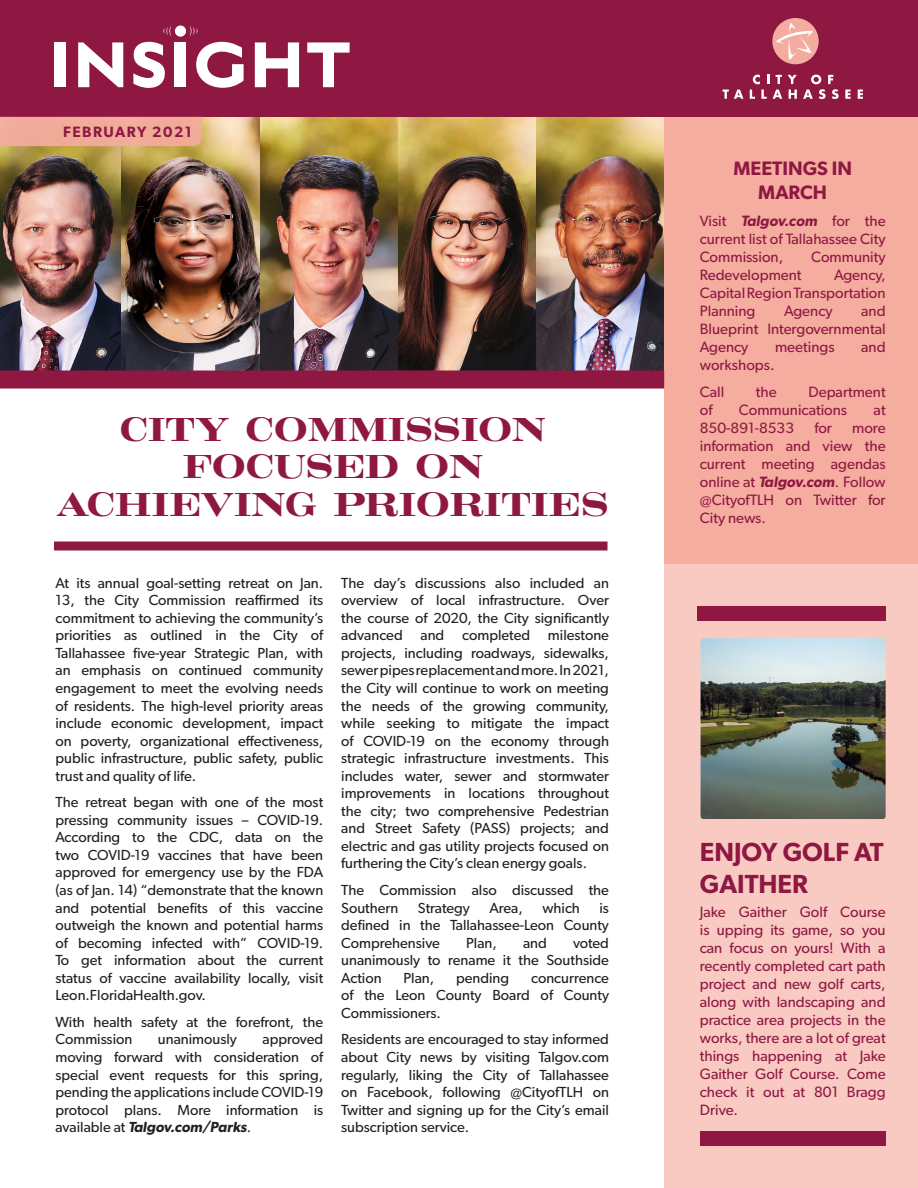
<style>
.page{position:relative;width:918px;height:1188px;background:#fff}
.page>*{position:absolute;margin:0;border:0;box-sizing:border-box;transform-origin:0 0}
.t1{font:700 34.5px/37.5px "Craw Mod URW";color:#8f1843;text-align:center}
.t2{font:600 26.25px/31.5px "Gibson";color:#8f1843}
.t3{font:600 19.5px/23.4px "Gibson";color:#8f1843;text-align:center}
.t4{font:15px/18px "Gibson";color:#8f1843;text-align:justify}
.t5{font:600 15px "Gibson";letter-spacing:.1em;color:#8f1843}
.t6{font:14.7px/17.5px "Gibson";color:#231f20;text-align:justify}
.s1{font-weight:600;font-style:italic}
</style>
<div class="page">
<img style="left:0;top:117px;width:397px;height:253px">
<img style="left:399px;top:117px;width:265px;height:253px">
<div style="left:664px;top:254px;width:254px;height:934px;background:#f8cac2"></div>
<div style="left:664px;top:0;width:254px;height:564px;background:#f4ad9f"></div>
<div style="left:0;top:0;width:918px;height:117px;background:#8f1843"></div>
<div style="left:54px;top:42px;width:11px;height:45px;background:#fff"></div>
<svg style="left:78px;top:42px;width:45px;height:45px"></svg>
<div style="left:175px;top:42px;width:11px;height:45px;background:#fff"></div>
<svg style="left:255px;top:42px;width:44px;height:45px"></svg>
<svg style="left:307px;top:42px;width:43px;height:45px"></svg>
<div style="left:175px;top:26px;width:11px;height:11px;background:#fff;border-radius:50%"></div>
<svg style="left:190px;top:26px;width:54px;height:62px"></svg>
<svg style="left:133px;top:26px;width:38px;height:62px"></svg>
<div style="left:772px;top:18px;width:47px;height:46px;background:#f3ac9f;border-radius:50%"></div>
<svg style="left:776px;top:23px;width:37px;height:37px"></svg>
<svg style="left:753px;top:75px;width:7px;height:9px"></svg>
<svg style="left:767px;top:75px;width:2px;height:9px"></svg>
<svg style="left:776px;top:75px;width:6px;height:9px"></svg>
<svg style="left:788px;top:75px;width:9px;height:9px"></svg>
<svg style="left:723px;top:90px;width:20px;height:9px"></svg>
<svg style="left:750px;top:90px;width:5px;height:9px"></svg>
<svg style="left:761px;top:90px;width:6px;height:9px"></svg>
<svg style="left:773px;top:90px;width:9px;height:9px"></svg>
<svg style="left:789px;top:90px;width:8px;height:9px"></svg>
<svg style="left:803px;top:75px;width:36px;height:24px"></svg>
<svg style="left:845px;top:90px;width:6px;height:9px"></svg>
<svg style="left:858px;top:90px;width:5px;height:9px"></svg>
<div style="left:0;top:117px;width:202px;height:29px;background:#f0ab99"></div>
<img style="left:701px;top:638px;width:185px;height:181px">
<div style="left:701px;top:1131px;width:185px;height:15px;background:#8f1843"></div>
<div style="left:698px;top:606px;width:188px;height:15px;background:#8f1843"></div>
<div style="left:0;top:370px;width:664px;height:18px;background:#8f1843"></div>
<div style="left:54px;top:542px;width:554px;height:8px;background:#8f1843"></div>
<p class="t5" style="left:63px;top:123px;width:130px">FEBRUARY 2021</p>
<p class="t1" style="left:57px;top:410px;width:553px">CITY COMMISSION<br>FOCUSED ON<br>ACHIEVING PRIORITIES</p>
<p class="t6" style="left:56px;top:574px;width:269px">At its annual goal-setting retreat on Jan.<br>13, the City Commission reaffirmed its commitment to achieving the community’s priorities as outlined in the City of Tallahassee five-year Strategic Plan, with an emphasis on continued community engagement to meet the evolving needs of residents. The high-level priority areas include economic development, impact on poverty, organizational effectiveness, public infrastructure, public safety, public trust and quality of life.</p>
<p class="t6" style="left:56px;top:793px;width:269px">The retreat began with one of the most pressing community issues – COVID-19.<br>According to the CDC, data on the two COVID-19 vaccines that have been approved for emergency use by the FDA (as of Jan. 14) “demonstrate that the known and potential benefits of this vaccine outweigh the known and potential harms of becoming infected with” COVID-19.<br>To get information about the current status of vaccine availability locally, visit Leon.FloridaHealth.gov.</p>
<p class="t6" style="left:56px;top:1013px;width:269px">With health safety at the forefront, the<br>Commission</p>
<p class="t6" style="left:56px;top:1030px;width:269px;text-indent:207px">approved moving forward with consideration of special event requests for this spring, pending the applications include COVID-19 protocol plans. More information is available at <span class="s1">Talgov.com/Parks</span>.</p>
<p class="t6" style="left:158px;top:1030px;width:80px">unanimously</p>
<p class="t6" style="left:341px;top:574px;width:269px">The day’s discussions also included an overview of local infrastructure. Over the course of 2020, the City significantly advanced and completed milestone projects, including roadways, sidewalks, sewer pipes replacement and more. In 2021, the City will continue to work on meeting the needs of the growing community, while seeking to mitigate the impact of COVID-19 on the economy through strategic infrastructure investments. This includes water, sewer and stormwater improvements in locations throughout the city; two comprehensive Pedestrian and Street Safety (PASS) projects; and electric and gas utility projects focused on furthering the City’s clean energy goals.</p>
<p class="t6" style="left:341px;top:881px;width:269px">The Commission also discussed the<br>Southern</p>
<p class="t6" style="left:418px;top:899px;width:53px">Strategy</p>
<p class="t6" style="left:489px;top:899px;width:35px">Area,</p>
<p class="t6" style="left:542px;top:899px;width:39px">which</p>
<p class="t6" style="left:341px;top:899px;width:269px;text-indent:258px">is defined in the Tallahassee-Leon County Comprehensive</p>
<p class="t6" style="left:341px;top:934px;width:269px;text-indent:232px">voted unanimously to rename it the Southside Action</p>
<p class="t6" style="left:466px;top:934px;width:32px">Plan,</p>
<p class="t6" style="left:523px;top:934px;width:25px">and</p>
<p class="t6" style="left:403px;top:969px;width:32px">Plan,</p>
<p class="t6" style="left:456px;top:969px;width:55px">pending</p>
<p class="t6" style="left:341px;top:969px;width:269px;text-indent:190px">concurrence of the Leon County Board of County Commissioners.</p>
<p class="t6" style="left:341px;top:1030px;width:269px">Residents are encouraged to stay informed about City news by visiting Talgov.com regularly, liking the City of Tallahassee on Facebook, following @CityofTLH on Twitter and signing up for the City’s email subscription service.</p>
<p class="t3" style="left:733px;top:156px;width:120px">MEETINGS IN<br>MARCH</p>
<p class="t4" style="left:700px;top:211px;width:187px">Visit <span class="s1">Talgov.com</span> for the current list of Tallahassee City Commission,</p>
<p class="t4" style="left:811px;top:247px;width:76px">Community</p>
<p class="t4" style="left:700px;top:265px;width:187px;text-indent:134px">Agency, Capital Region Transportation Planning</p>
<p class="t4" style="left:700px;top:265px;width:103px">Redevelopment</p>
<p class="t4" style="left:784px;top:301px;width:50px">Agency</p>
<p class="t4" style="left:700px;top:301px;width:187px;text-indent:161px">and Blueprint Intergovernmental Agency</p>
<p class="t4" style="left:775px;top:337px;width:61px">meetings</p>
<p class="t4" style="left:861px;top:337px;width:26px">and</p>
<p class="t4" style="left:700px;top:355px;width:76px">workshops.</p>
<p class="t4" style="left:700px;top:382px;width:26px">Call</p>
<p class="t4" style="left:756px;top:382px;width:22px">the</p>
<p class="t4" style="left:808px;top:382px;width:79px">Department</p>
<p class="t4" style="left:700px;top:400px;width:14px">of</p>
<p class="t4" style="left:739px;top:400px;width:110px">Communications</p>
<p class="t4" style="left:874px;top:400px;width:14px">at</p>
<p class="t4" style="left:700px;top:418px;width:96px">850-891-8533</p>
<p class="t4" style="left:814px;top:418px;width:19px">for</p>
<p class="t4" style="left:700px;top:418px;width:187px;text-indent:152px">more information and view the current meeting agendas online at <span class="s1">Talgov.com</span>. Follow @CityofTLH on Twitter for City news.</p>
<p class="t2" style="left:700px;top:836px;width:185px">ENJOY GOLF AT<br>GAITHER</p>
<p class="t4" style="left:700px;top:902px;width:187px">Jake Gaither Golf Course is upping its game, so you can focus on yours! With a recently completed cart path project and new golf carts, along with landscaping and practice area projects in the works, there are a lot of great things happening at Jake Gaither Golf Course. Come check it out at 801 Bragg Drive.</p>
</div>
